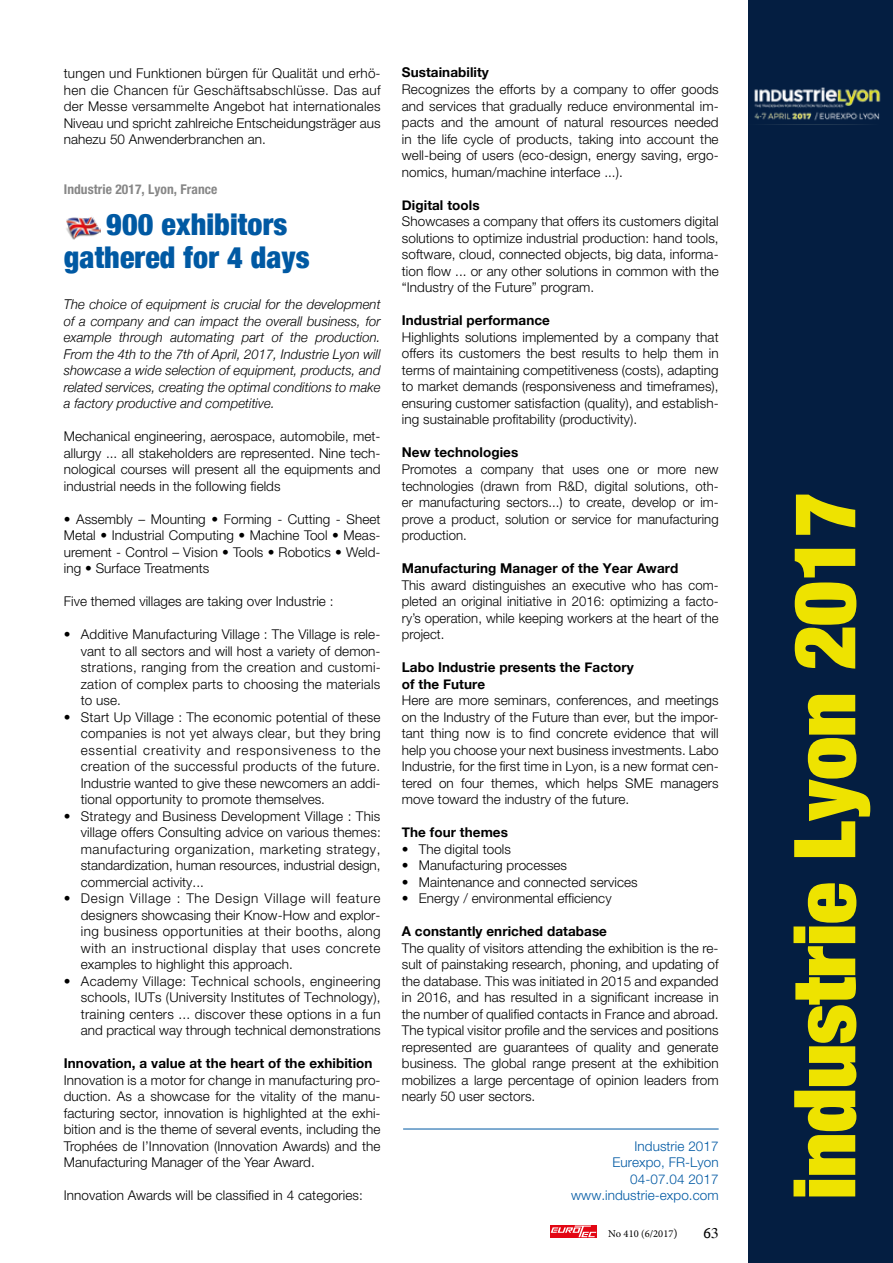
<style>
.page{position:relative;width:893px;height:1263px;background:#fff}
.page>*{position:absolute;margin:0;border:0;box-sizing:border-box;transform-origin:0 0}
.t1{font:900 expanded 85.5px "Helvetica Neue";color:#eee300}
.t2{font:900 condensed 30px/33px "Helvetica Neue";letter-spacing:.005em;color:#0059a3}
.t3{font:300 13.5px/16.5px "Helvetica Neue";letter-spacing:.005em;color:#000;text-align:justify}
.t4{font:italic 300 13.5px/16.5px "Helvetica Neue";letter-spacing:.005em;color:#000;text-align:justify}
.t5{font:700 13.5px/16.5px "Helvetica Neue";letter-spacing:.005em;color:#000}
.t6{font:300 13.5px/16.5px "Helvetica Neue";letter-spacing:.005em;color:#0059a3;text-align:right}
.t7{font:700 condensed 13.5px "Helvetica Neue";letter-spacing:.005em;color:#878787}
.t8{font:10.5px "Minion Pro";color:#000}
.s1{font-size:12px}
</style>
<div class="page">
<div style="left:550px;top:1225px;width:47px;height:12px;background:#e30613"></div>
<svg style="left:551px;top:1225px;width:45px;height:12px"></svg>
<div style="left:748px;top:0;width:145px;height:1263px;background:#041e41"></div>
<img style="left:754px;top:87px;width:127px;height:38px">
<img style="left:66px;top:217px;width:35px;height:23px">
<hr style="left:403px;top:1128px;width:316px;height:1px;background:#0059a3">
<p class="t3" style="left:64px;top:65px;width:318px">tungen und Funktionen bürgen für Qualität und erhö&shy;hen die Chancen für Geschäftsabschlüsse. Das auf der Messe versammelte Angebot hat internationales Niveau und spricht zahlreiche Entscheidungsträger aus nahezu 50 Anwenderbranchen an.</p>
<p class="t7" style="left:64px;top:181px;width:155px">Industrie 2017, Lyon, France</p>
<h2 class="t2" style="left:64px;top:206px;width:247px;text-indent:43px">900 exhibitors gathered for 4 days</h2>
<p class="t4" style="left:64px;top:295px;width:318px">The choice of equipment is crucial for the development of a company and can impact the overall business, for example through automating part of the production.<br>From the 4th to the 7th of April, 2017, Industrie Lyon will showcase a wide selection of equipment, products, and related services, creating the optimal conditions to make a factory productive and competitive.</p>
<p class="t3" style="left:64px;top:428px;width:318px">Mechanical engineering, aerospace, automobile, met&shy;allurgy ... all stakeholders are represented. Nine tech&shy;nological courses will present all the equipments and industrial needs in the following fields</p>
<p class="t3" style="left:64px;top:510px;width:318px">• Assembly – Mounting • Forming - Cutting - Sheet Metal • Industrial Computing • Machine Tool • Meas&shy;urement - Control – Vision • Tools • Robotics • Weld&shy;ing • Surface Treatments</p>
<p class="t3" style="left:64px;top:593px;width:271px">Five themed villages are taking over Industrie :</p>
<p class="t3" style="left:81px;top:626px;width:301px;text-indent:-17px">• Additive Manufacturing Village : The Village is rele&shy;vant to all sectors and will host a variety of demon&shy;strations, ranging from the creation and customi&shy;zation of complex parts to choosing the materials to use.</p>
<p class="t3" style="left:81px;top:708px;width:301px;text-indent:-17px">• Start Up Village : The economic potential of these companies is not yet always clear, but they bring essential creativity and responsiveness to the creation of the successful products of the future.<br>Industrie wanted to give these newcomers an addi&shy;tional opportunity to promote themselves.</p>
<p class="t3" style="left:81px;top:807px;width:301px;text-indent:-17px">• Strategy and Business Development Village : This village offers Consulting advice on various themes: manufacturing organization, marketing strategy, standardization, human resources, industrial design, commercial activity...</p>
<p class="t3" style="left:81px;top:890px;width:301px;text-indent:-17px">• Design Village : The Design Village will feature designers showcasing their Know-How and explor&shy;ing business opportunities at their booths, along with an instructional display that uses concrete examples to highlight this approach.</p>
<p class="t3" style="left:81px;top:972px;width:301px;text-indent:-17px">• Academy Village: Technical schools, engineering schools, IUTs (University Institutes of Technology), training centers ... discover these options in a fun and practical way through technical demonstrations</p>
<p class="t5" style="left:64px;top:1055px;width:310px">Innovation, a value at the heart of the exhibition</p>
<p class="t3" style="left:64px;top:1071px;width:318px">Innovation is a motor for change in manufacturing pro&shy;duction. As a showcase for the vitality of the manu&shy;facturing sector, innovation is highlighted at the exhi&shy;bition and is the theme of several events, including the Trophées de l’Innovation (Innovation Awards) and the Manufacturing Manager of the Year Award.</p>
<p class="t3" style="left:64px;top:1187px;width:301px">Innovation Awards will be classified in 4 categories:</p>
<p class="t5" style="left:402px;top:64px;width:89px">Sustainability</p>
<p class="t3" style="left:402px;top:81px;width:318px">Recognizes the efforts by a company to offer goods and services that gradually reduce environmental im&shy;pacts and the amount of natural resources needed in the life cycle of products, taking into account the well-being of users (eco-design, energy saving, ergo&shy;nomics, human/machine interface ...).</p>
<p class="t5" style="left:402px;top:197px;width:79px">Digital tools</p>
<p class="t3" style="left:402px;top:213px;width:318px">Showcases a company that offers its customers digital solutions to optimize industrial production: hand tools, software, cloud, connected objects, big data, informa&shy;tion flow ... or any other solutions in common with the “Industry of the Future” program.</p>
<p class="t5" style="left:402px;top:313px;width:150px">Industrial performance</p>
<p class="t3" style="left:402px;top:328px;width:318px">Highlights solutions implemented by a company that offers its customers the best results to help them in terms of maintaining competitiveness (costs), adapting to market demands (responsiveness and timeframes), ensuring customer satisfaction (quality), and establish&shy;ing sustainable profitability (productivity).</p>
<p class="t5" style="left:402px;top:445px;width:118px">New technologies</p>
<p class="t3" style="left:402px;top:461px;width:318px">Promotes a company that uses one or more new technologies (drawn from R&amp;D, digital solutions, oth&shy;er manufacturing sectors...) to create, develop or im&shy;prove a product, solution or service for manufacturing production.</p>
<p class="t5" style="left:402px;top:560px;width:278px">Manufacturing Manager of the Year Award</p>
<p class="t3" style="left:402px;top:576px;width:318px">This award distinguishes an executive who has com&shy;pleted an original initiative in 2016: optimizing a facto&shy;ry’s operation, while keeping workers at the heart of the project.</p>
<p class="t5" style="left:402px;top:659px;width:233px">Labo Industrie presents the Factory of the Future</p>
<p class="t3" style="left:402px;top:692px;width:318px">Here are more seminars, conferences, and meetings on the Industry of the Future than ever, but the impor&shy;tant thing now is to find concrete evidence that will help you choose your next business investments. Labo Industrie, for the first time in Lyon, is a new format cen&shy;tered on four themes, which helps SME managers move toward the industry of the future.</p>
<p class="t5" style="left:402px;top:824px;width:108px">The four themes</p>
<p class="t3" style="left:402px;top:840px;width:111px">• The digital tools</p>
<p class="t3" style="left:402px;top:857px;width:167px">• Manufacturing processes</p>
<p class="t3" style="left:402px;top:873px;width:237px">• Maintenance and connected services</p>
<p class="t3" style="left:402px;top:890px;width:211px">• Energy / environmental efficiency</p>
<p class="t5" style="left:402px;top:923px;width:207px">A constantly enriched database</p>
<p class="t3" style="left:402px;top:939px;width:318px">The quality of visitors attending the exhibition is the re&shy;sult of painstaking research, phoning, and updating of the database. This was initiated in 2015 and expanded in 2016, and has resulted in a significant increase in the number of qualified contacts in France and abroad.<br>The typical visitor profile and the services and positions represented are guarantees of quality and generate business. The global range present at the exhibition mobilizes a large percentage of opinion leaders from nearly 50 user sectors.</p>
<p class="t6" style="left:571px;top:1137px;width:149px">Industrie 2017<br>Eurexpo, FR-Lyon<br>04-07.04 2017 www.industrie-expo.com</p>
<p class="t8" style="left:608px;top:1227px;width:71px">No 410 (6/2017<span class="s1">)</span></p>
<h1 class="t1" style="left:770px;top:1199px;width:708px;rotate:-90deg">industrie Lyon 2017</h1>
</div>
